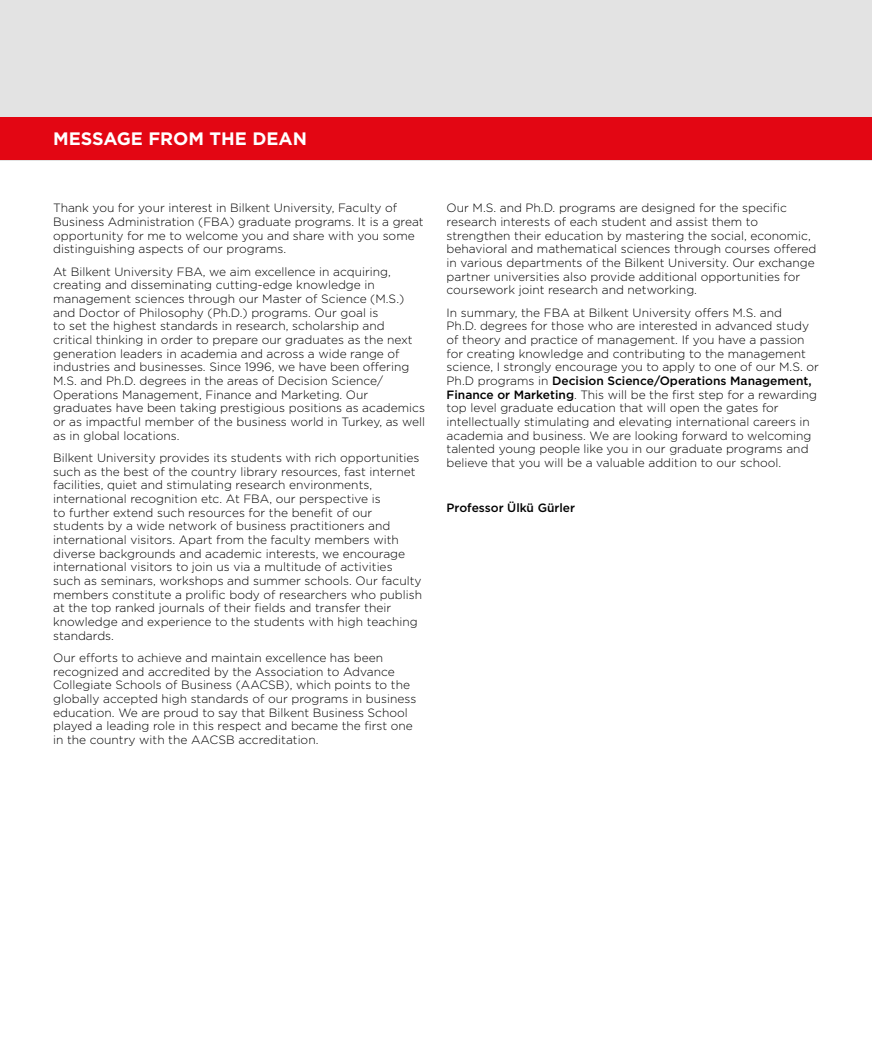
<style>
.page{position:relative;width:872px;height:1042px;background:#fff}
.page>*{position:absolute;margin:0;border:0;box-sizing:border-box;transform-origin:0 0}
.t1{font:700 18px "Gotham";color:#fff}
.t2{font:300 12px/13.6px "Gotham";color:#000}
.t3{font:500 12px "Gotham";color:#000}
.s1{font-weight:500}
</style>
<div class="page">
<div style="left:0;top:0;width:872px;height:160px;background:#e3e3e3"></div>
<div style="left:0;top:118px;width:872px;height:42px;background:#e30613"></div>
<h1 class="t1" style="left:53px;top:127px;width:255px">MESSAGE FROM THE DEAN</h1>
<p class="t2" style="left:53px;top:201px;width:372px">Thank you for your interest in Bilkent University, Faculty of Business Administration (FBA) graduate programs. It is a great opportunity for me to welcome you and share with you some distinguishing aspects of our programs.</p>
<p class="t2" style="left:53px;top:264px;width:373px">At Bilkent University FBA, we aim excellence in acquiring, creating and disseminating cutting-edge knowledge in management sciences through our Master of Science (M.S.) and Doctor of Philosophy (Ph.D.) programs. Our goal is<br>to set the highest standards in research, scholarship and critical thinking in order to prepare our graduates as the next generation leaders in academia and across a wide range of industries and businesses. Since 1996, we have been offering M.S. and Ph.D. degrees in the areas of Decision Science/ Operations Management, Finance and Marketing. Our graduates have been taking prestigious positions as academics or as impactful member of the business world in Turkey, as well as in global locations.</p>
<p class="t2" style="left:53px;top:450px;width:370px">Bilkent University provides its students with rich opportunities such as the best of the country library resources, fast internet facilities, quiet and stimulating research environments, international recognition etc. At FBA, our perspective is<br>to further extend such resources for the benefit of our students by a wide network of business practitioners and international visitors. Apart from the faculty members with diverse backgrounds and academic interests, we encourage international visitors to join us via a multitude of activities such as seminars, workshops and summer schools. Our faculty members constitute a prolific body of researchers who publish at the top ranked journals of their fields and transfer their knowledge and experience to the students with high teaching standards.</p>
<p class="t2" style="left:53px;top:650px;width:365px">Our efforts to achieve and maintain excellence has been recognized and accredited by the Association to Advance Collegiate Schools of Business (AACSB), which points to the globally accepted high standards of our programs in business education. We are proud to say that Bilkent Business School played a leading role in this respect and became the first one in the country with the AACSB accreditation.</p>
<p class="t2" style="left:446px;top:201px;width:371px">Our M.S. and Ph.D. programs are designed for the specific research interests of each student and assist them to strengthen their education by mastering the social, economic, behavioral and mathematical sciences through courses offered in various departments of the Bilkent University. Our exchange partner universities also provide additional opportunities for coursework joint research and networking.</p>
<p class="t2" style="left:446px;top:305px;width:374px">In summary, the FBA at Bilkent University offers M.S. and<br>Ph.D. degrees for those who are interested in advanced study of theory and practice of management. If you have a passion for creating knowledge and contributing to the management science, I strongly encourage you to apply to one of our M.S. or Ph.D programs in <span class="s1">Decision Science/Operations Management, Finance or Marketing</span>. This will be the first step for a rewarding top level graduate education that will open the gates for intellectually stimulating and elevating international careers in academia and business. We are looking forward to welcoming talented young people like you in our graduate programs and believe that you will be a valuable addition to our school.</p>
<p class="t3" style="left:446px;top:499px;width:130px">Professor Ülkü Gürler</p>
</div>
